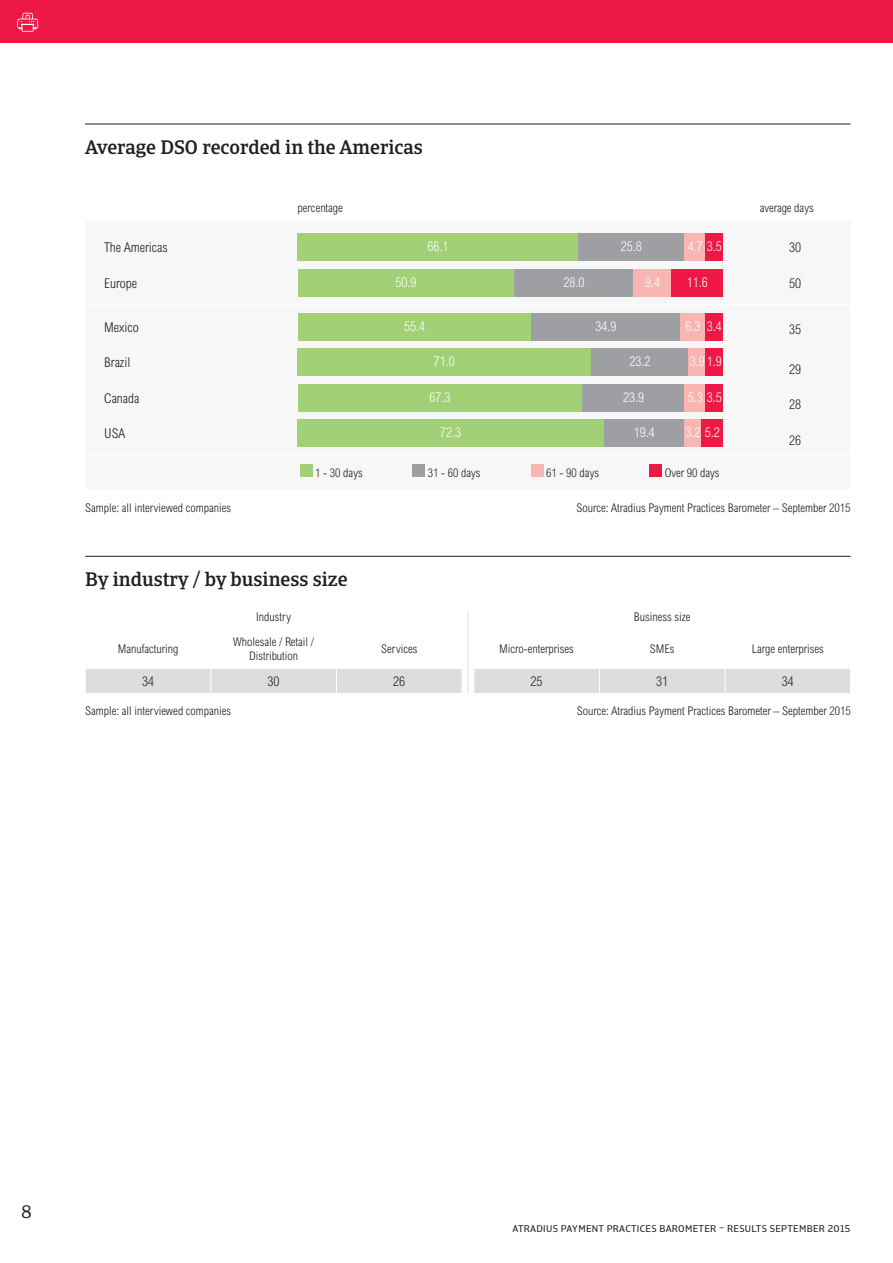
<style>
.page{position:relative;width:893px;height:1263px;background:#fff}
.page>*{position:absolute;margin:0;border:0;box-sizing:border-box;transform-origin:0 0}
.t1{font:500 19.5px "Catalana";color:#231f20}
.t2{font:18px "Catalana";color:#231f20}
.t3{font:300 condensed 13.5px "Arial MT Std";color:#fff}
.t4{font:300 condensed 13.5px "Arial MT Std";color:#231f20}
.t5{font:300 condensed 12px/13.5px "Arial MT Std";color:#231f20;text-align:center}
.t6{font:9.75px "Catalana Sans";letter-spacing:.03em;color:#231f20}
</style>
<div class="page">
<div style="left:0;top:0;width:893px;height:43px;background:#ed1845"></div>
<svg style="left:17px;top:13px;width:21px;height:19px"></svg>
<hr style="left:85px;top:124px;width:765px;height:1px;background:#231f20">
<svg style="left:297px;top:233px;width:426px;height:214px"></svg>
<hr style="left:85px;top:304px;width:213px;height:1px;background:#fff">
<hr style="left:298px;top:304px;width:425px;height:1px;background:#fff">
<div style="left:298px;top:234px;width:280px;height:27px;background:#a1d076"></div>
<div style="left:578px;top:234px;width:107px;height:27px;background:#9d9fa2"></div>
<div style="left:685px;top:234px;width:21px;height:27px;background:#f9b5b1"></div>
<div style="left:706px;top:234px;width:17px;height:27px;background:#ed1845"></div>
<div style="left:298px;top:269px;width:216px;height:27px;background:#a1d076"></div>
<div style="left:514px;top:269px;width:120px;height:27px;background:#9d9fa2"></div>
<div style="left:634px;top:269px;width:38px;height:27px;background:#f9b5b1"></div>
<div style="left:672px;top:269px;width:51px;height:27px;background:#ed1845"></div>
<div style="left:298px;top:313px;width:233px;height:27px;background:#a1d076"></div>
<div style="left:531px;top:313px;width:149px;height:27px;background:#9d9fa2"></div>
<div style="left:680px;top:313px;width:26px;height:27px;background:#f9b5b1"></div>
<div style="left:706px;top:313px;width:17px;height:27px;background:#ed1845"></div>
<div style="left:298px;top:349px;width:293px;height:27px;background:#a1d076"></div>
<div style="left:591px;top:349px;width:98px;height:27px;background:#9d9fa2"></div>
<div style="left:689px;top:349px;width:17px;height:27px;background:#f9b5b1"></div>
<div style="left:706px;top:349px;width:17px;height:27px;background:#ed1845"></div>
<div style="left:298px;top:384px;width:285px;height:27px;background:#a1d076"></div>
<div style="left:583px;top:384px;width:102px;height:27px;background:#9d9fa2"></div>
<div style="left:685px;top:384px;width:21px;height:27px;background:#f9b5b1"></div>
<div style="left:706px;top:384px;width:17px;height:27px;background:#ed1845"></div>
<div style="left:298px;top:420px;width:306px;height:27px;background:#a1d076"></div>
<div style="left:604px;top:420px;width:81px;height:27px;background:#9d9fa2"></div>
<div style="left:685px;top:420px;width:17px;height:27px;background:#f9b5b1"></div>
<div style="left:702px;top:420px;width:21px;height:27px;background:#ed1845"></div>
<div style="left:300px;top:464px;width:13px;height:13px;background:#a1d076"></div>
<div style="left:412px;top:464px;width:13px;height:13px;background:#9d9fa2"></div>
<div style="left:531px;top:464px;width:13px;height:13px;background:#f9b5b1"></div>
<div style="left:649px;top:464px;width:13px;height:13px;background:#ed1845"></div>
<svg style="left:467px;top:612px;width:2px;height:17px"></svg>
<hr style="left:468px;top:629px;width:1px;height:39px;background:#dcdddf">
<div style="left:86px;top:668px;width:764px;height:25px;background:#dcdddf"></div>
<hr style="left:85px;top:556px;width:766px;height:1px;background:#231f20">
<h1 class="t1" style="left:85px;top:135px;width:339px">Average DSO recorded in the Americas</h1>
<p class="t5" style="left:298px;top:201px;width:47px">percentage</p>
<p class="t5" style="left:760px;top:201px;width:55px">average days</p>
<p class="t4" style="left:104px;top:240px;width:65px">The Americas</p>
<p class="t3" style="left:427px;top:239px;width:22px">66.1</p>
<p class="t3" style="left:621px;top:239px;width:22px">25.8</p>
<p class="t3" style="left:688px;top:239px;width:36px">4.7 3.5</p>
<p class="t4" style="left:789px;top:240px;width:13px">30</p>
<p class="t4" style="left:104px;top:275px;width:34px">Europe</p>
<p class="t3" style="left:396px;top:274px;width:22px">50.9</p>
<p class="t3" style="left:564px;top:274px;width:22px">28.0</p>
<p class="t3" style="left:645px;top:274px;width:16px">9.4</p>
<p class="t3" style="left:687px;top:274px;width:22px">11.6</p>
<p class="t4" style="left:789px;top:275px;width:13px">50</p>
<p class="t4" style="left:104px;top:319px;width:36px">Mexico</p>
<p class="t3" style="left:404px;top:318px;width:22px">55.4</p>
<p class="t3" style="left:595px;top:318px;width:22px">34.9</p>
<p class="t3" style="left:686px;top:318px;width:38px">6.3 3.4</p>
<p class="t4" style="left:789px;top:321px;width:13px">35</p>
<p class="t4" style="left:104px;top:355px;width:28px">Brazil</p>
<p class="t3" style="left:434px;top:354px;width:22px">71.0</p>
<p class="t3" style="left:629px;top:354px;width:22px">23.2</p>
<p class="t3" style="left:690px;top:354px;width:33px">3.9 1.9</p>
<p class="t4" style="left:789px;top:361px;width:13px">29</p>
<p class="t4" style="left:104px;top:390px;width:37px">Canada</p>
<p class="t3" style="left:430px;top:389px;width:22px">67.3</p>
<p class="t3" style="left:623px;top:389px;width:22px">23.9</p>
<p class="t3" style="left:688px;top:389px;width:36px">5.3 3.5</p>
<p class="t4" style="left:789px;top:397px;width:13px">28</p>
<p class="t4" style="left:104px;top:426px;width:23px">USA</p>
<p class="t3" style="left:440px;top:425px;width:22px">72.3</p>
<p class="t3" style="left:634px;top:425px;width:22px">19.4</p>
<p class="t3" style="left:686px;top:425px;width:36px">3.2 5.2</p>
<p class="t4" style="left:789px;top:432px;width:13px">26</p>
<p class="t5" style="left:315px;top:466px;width:49px">1 - 30 days</p>
<p class="t5" style="left:428px;top:466px;width:54px">31 - 60 days</p>
<p class="t5" style="left:546px;top:466px;width:54px">61 - 90 days</p>
<p class="t5" style="left:665px;top:466px;width:56px">Over 90 days</p>
<p class="t5" style="left:85px;top:500px;width:148px">Sample: all interviewed companies</p>
<p class="t5" style="left:577px;top:500px;width:275px">Source: Atradius Payment Practices Barometer – September 2015</p>
<h1 class="t1" style="left:85px;top:568px;width:264px">By industry / by business size</h1>
<p class="t5" style="left:256px;top:610px;width:36px">Industry</p>
<p class="t5" style="left:634px;top:610px;width:58px">Business size</p>
<p class="t5" style="left:118px;top:642px;width:62px">Manufacturing</p>
<p class="t5" style="left:233px;top:635px;width:83px">Wholesale / Retail /<br>Distribution</p>
<p class="t5" style="left:381px;top:642px;width:38px">Services</p>
<p class="t5" style="left:499px;top:642px;width:76px">Micro-enterprises</p>
<p class="t5" style="left:650px;top:642px;width:26px">SMEs</p>
<p class="t5" style="left:752px;top:642px;width:73px">Large enterprises</p>
<p class="t4" style="left:142px;top:673px;width:13px">34</p>
<p class="t4" style="left:268px;top:673px;width:13px">30</p>
<p class="t4" style="left:393px;top:673px;width:13px">26</p>
<p class="t4" style="left:531px;top:673px;width:13px">25</p>
<p class="t4" style="left:656px;top:673px;width:13px">31</p>
<p class="t4" style="left:782px;top:673px;width:13px">34</p>
<p class="t5" style="left:85px;top:704px;width:148px">Sample: all interviewed companies</p>
<p class="t5" style="left:577px;top:704px;width:275px">Source: Atradius Payment Practices Barometer – September 2015</p>
<h2 class="t2" style="left:21px;top:1201px;width:12px">8</h2>
<p class="t6" style="left:512px;top:1223px;width:340px">ATRADIUS PAYMENT PRACTICES BAROMETER – RESULTS SEPTEMBER 2015</p>
</div>
